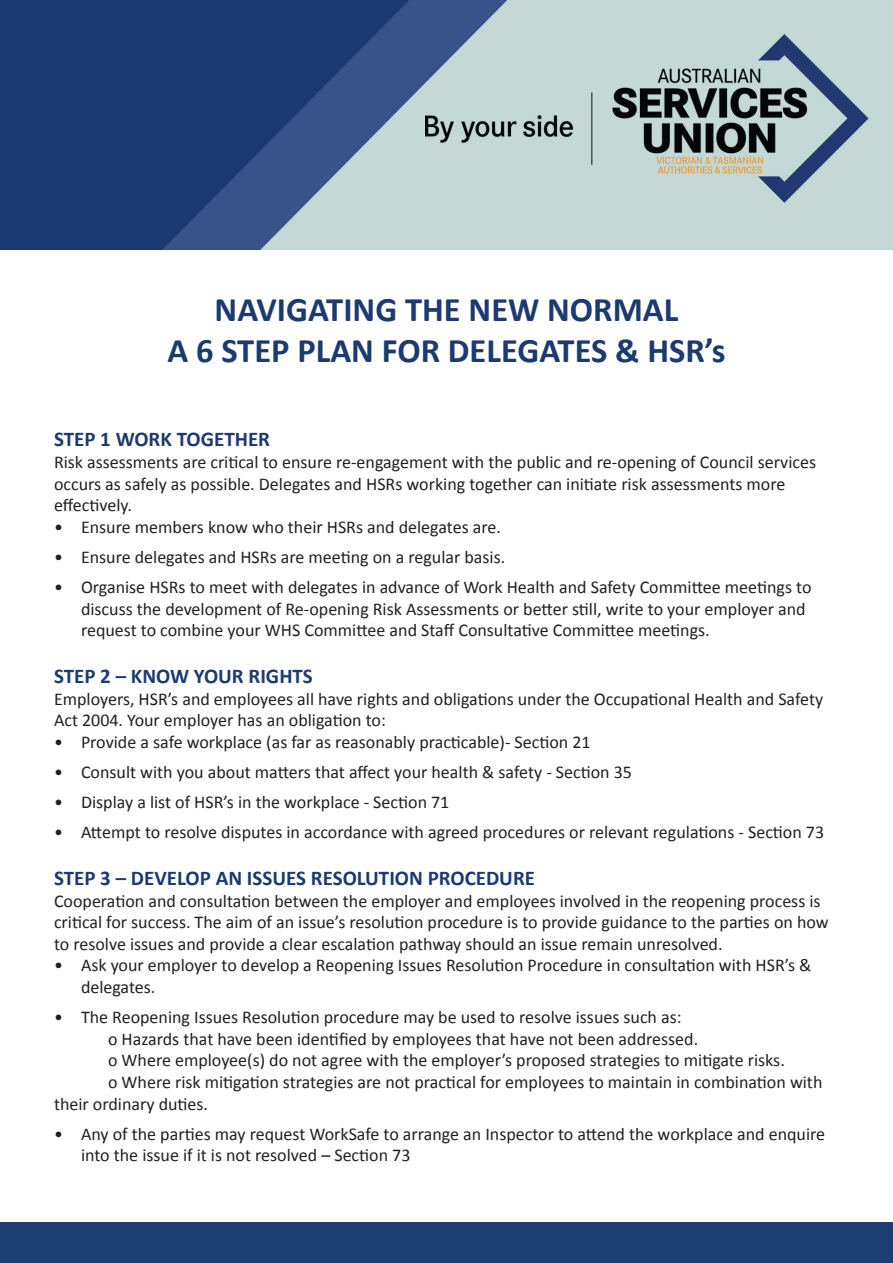
<style>
.page{position:relative;width:893px;height:1263px;background:#fff}
.page>*{position:absolute;margin:0;border:0;box-sizing:border-box;transform-origin:0 0}
.t1{font:700 34.5px "Calibri";color:#1d3a70}
.t2{font:700 21px "Calibri";color:#1d3a70}
.t3{font:18px/21.6px "Calibri";color:#231f20}
</style>
<div class="page">
<img style="left:0;top:0;width:893px;height:249px">
<div style="left:0;top:1222px;width:893px;height:41px;background:#1c3e73"></div>
<p class="t1" style="left:215px;top:287px;width:465px">NAVIGATING THE NEW NORMAL</p>
<p class="t1" style="left:167px;top:329px;width:560px">A 6 STEP PLAN FOR DELEGATES &amp; HSR’s</p>
<p class="t2" style="left:54px;top:426px;width:218px">STEP 1 WORK TOGETHER</p>
<p class="t3" style="left:54px;top:451px;width:764px">Risk assessments are critical to ensure re-engagement with the public and re-opening of Council services occurs as safely as possible. Delegates and HSRs working together can initiate risk assessments more effectively.</p>
<p class="t3" style="left:54px;top:516px;width:448px">• Ensure members know who their HSRs and delegates are.</p>
<p class="t3" style="left:54px;top:546px;width:453px">• Ensure delegates and HSRs are meeting on a regular basis.</p>
<p class="t3" style="left:81px;top:576px;width:732px;text-indent:-27px">• Organise HSRs to meet with delegates in advance of Work Health and Safety Committee meetings to discuss the development of Re-opening Risk Assessments or better still, write to your employer and request to combine your WHS Committee and Staff Consultative Committee meetings.</p>
<p class="t2" style="left:54px;top:663px;width:260px">STEP 2 – KNOW YOUR RIGHTS</p>
<p class="t3" style="left:54px;top:688px;width:771px">Employers, HSR’s and employees all have rights and obligations under the Occupational Health and Safety<br>Act 2004. Your employer has an obligation to:</p>
<p class="t3" style="left:54px;top:731px;width:538px">• Provide a safe workplace (as far as reasonably practicable)- Section 21</p>
<p class="t3" style="left:54px;top:761px;width:579px">• Consult with you about matters that affect your health &amp; safety - Section 35</p>
<p class="t3" style="left:54px;top:791px;width:397px">• Display a list of HSR’s in the workplace - Section 71</p>
<p class="t3" style="left:54px;top:821px;width:772px">• Attempt to resolve disputes in accordance with agreed procedures or relevant regulations - Section 73</p>
<p class="t2" style="left:54px;top:865px;width:483px">STEP 3 – DEVELOP AN ISSUES RESOLUTION PROCEDURE</p>
<p class="t3" style="left:54px;top:890px;width:776px">Cooperation and consultation between the employer and employees involved in the reopening process is critical for success. The aim of an issue’s resolution procedure is to provide guidance to the parties on how to resolve issues and provide a clear escalation pathway should an issue remain unresolved.</p>
<p class="t3" style="left:81px;top:955px;width:732px;text-indent:-27px">• Ask your employer to develop a Reopening Issues Resolution Procedure in consultation with HSR’s &amp; delegates.</p>
<p class="t3" style="left:54px;top:1006px;width:629px">• The Reopening Issues Resolution procedure may be used to resolve issues such as:</p>
<p class="t3" style="left:108px;top:1028px;width:592px">o Hazards that have been identified by employees that have not been addressed.</p>
<p class="t3" style="left:108px;top:1050px;width:678px">o Where employee(s) do not agree with the employer’s proposed strategies to mitigate risks.</p>
<p class="t3" style="left:54px;top:1071px;width:770px;text-indent:54px">o Where risk mitigation strategies are not practical for employees to maintain in combination with their ordinary duties.</p>
<p class="t3" style="left:81px;top:1123px;width:746px;text-indent:-27px">• Any of the parties may request WorkSafe to arrange an Inspector to attend the workplace and enquire into the issue if it is not resolved – Section 73</p>
</div>
